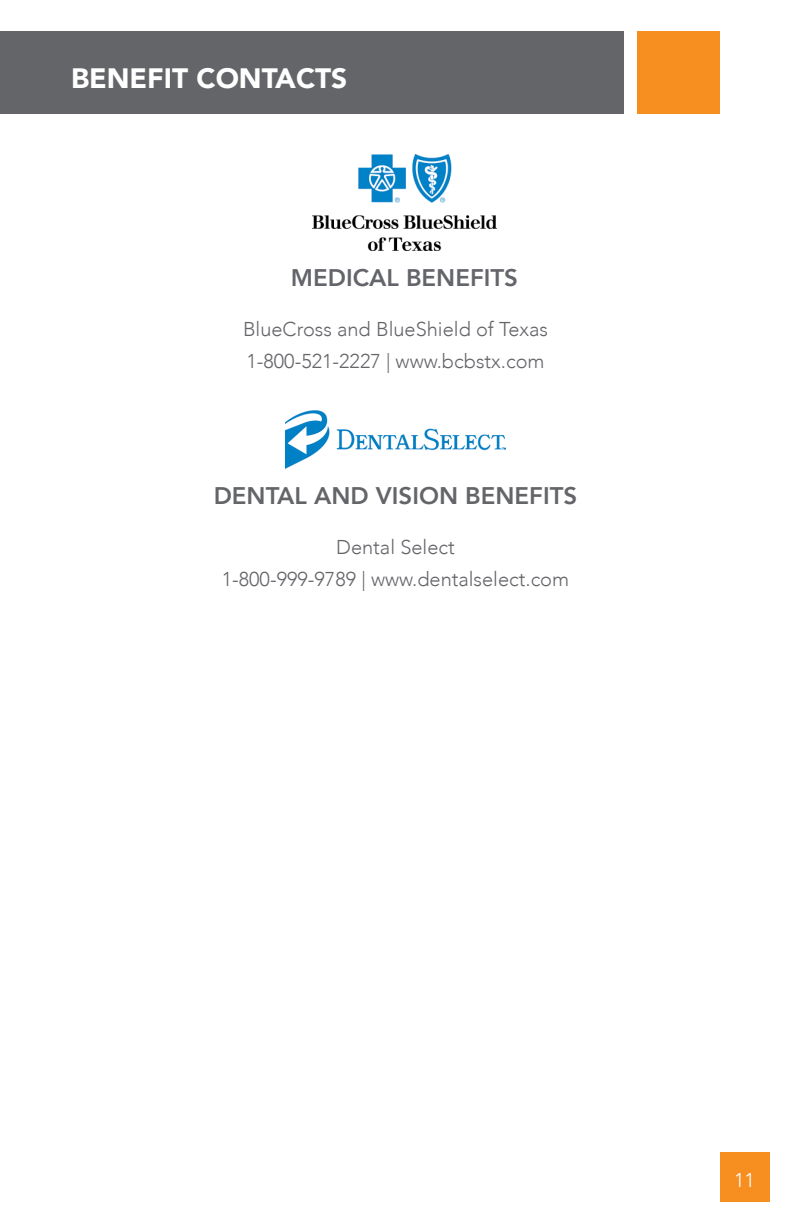
<style>
.page{position:relative;width:792px;height:1224px;background:#fff}
.page>*{position:absolute;margin:0;border:0;box-sizing:border-box;transform-origin:0 0}
.PAGE_TITLE{font:900 28px "Avenir";color:#fff}
.Body_copy_small{font:800 24px "Avenir";color:#646569}
.t1{font:800 24px "Avenir";color:#63656a}
.Body_copy_small-2{font:300 20px/32px "Avenir";color:#646569}
.t2{font:300 20px "Avenir";color:#fff}
</style>
<div class="page">
<div style="left:0;top:31px;width:624px;height:82px;background:#646569"></div>
<div style="left:638px;top:31px;width:82px;height:82px;background:#f78f20"></div>
<div style="left:720px;top:1152px;width:49px;height:49px;background:#f78f20"></div>
<img style="left:312px;top:154px;width:185px;height:96px">
<img style="left:286px;top:410px;width:219px;height:58px">
<p class="PAGE_TITLE" style="left:71px;top:55px;width:278px">BENEFIT CONTACTS</p>
<p class="t1" style="left:291px;top:259px;width:229px">MEDICAL BENEFITS</p>
<p class="Body_copy_small-2" style="left:243px;top:314px;width:306px">BlueCross and BlueShield of Texas<br>1-800-521-2227 | www.bcbstx.com</p>
<p class="Body_copy_small" style="left:214px;top:477px;width:365px">DENTAL AND VISION BENEFITS</p>
<p class="Body_copy_small-2" style="left:222px;top:531px;width:349px;text-align:center">Dental Select<br>1-800-999-9789 | www.dentalselect.com</p>
<p class="t2" style="left:734px;top:1168px;width:22px">11</p>
</div>
